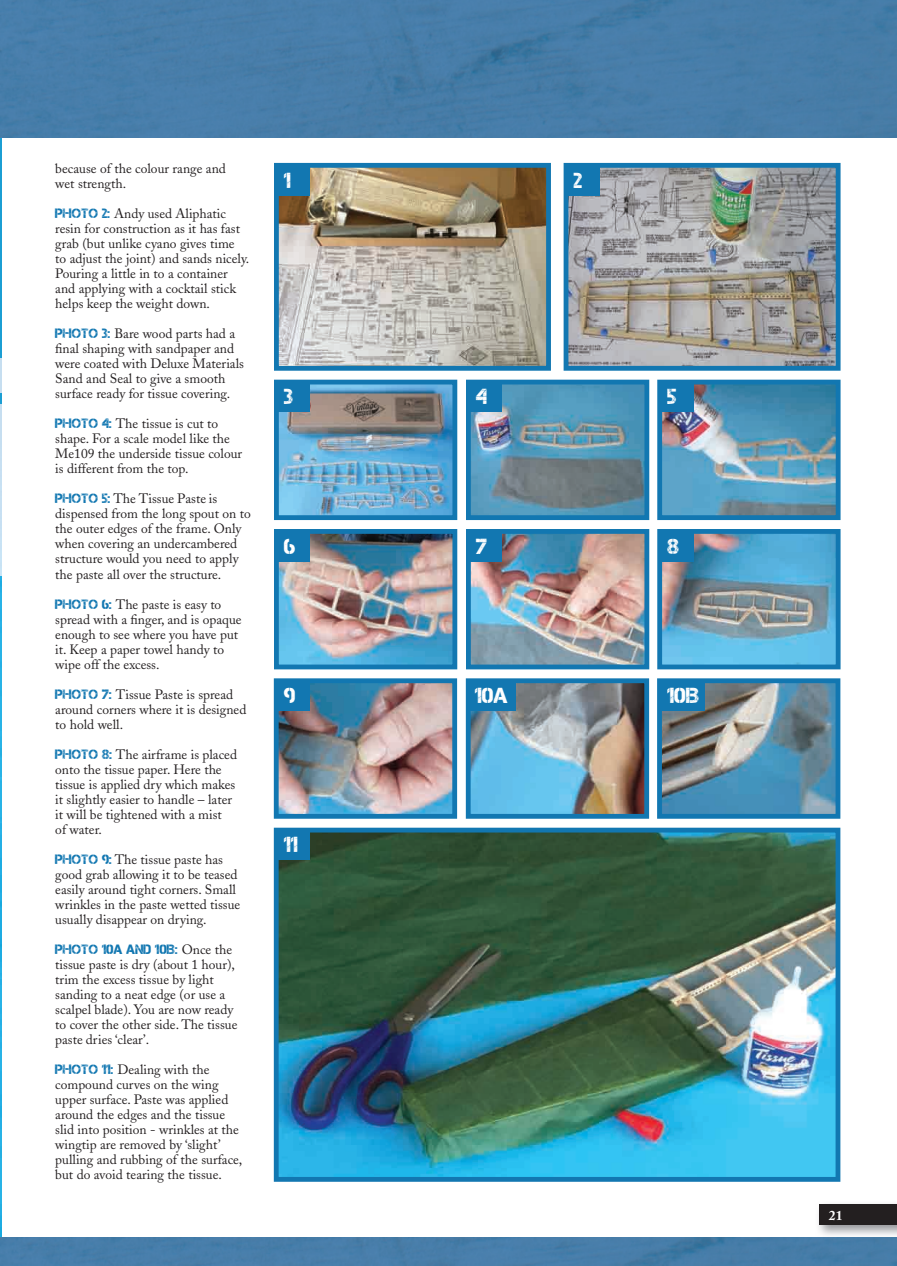
<style>
.page{position:relative;width:897px;height:1266px;background:#fff}
.page>*{position:absolute;margin:0;border:0;box-sizing:border-box;transform-origin:0 0}
.t1{font:21.75px "Captureit";color:#fff}
.t2{font:13.5px/15px "Adobe Caslon";color:#231f20}
.t3{font:13.5px "Captureit";color:#1277b1}
.t4{font:700 13.5px "Adobe Caslon Pro";color:#fff}
.s1{font-family:"Captureit";color:#1277b1}
.s2{font-family:"Adobe Caslon";color:#231f20}
</style>
<div class="page">
<hr style="left:0;top:88px;width:1px;height:779px;background:#1b9ed3">
<div style="left:0;top:0;width:897px;height:137px;background:#487da9"></div>
<img style="left:0;top:441px;width:1px;height:796px">
<svg style="left:1px;top:404px;width:1px;height:171px"></svg>
<hr style="left:0;top:404px;width:1px;height:37px;background:#c6def0">
<hr style="left:0;top:358px;width:1px;height:35px;background:#c6def0">
<img style="left:818px;top:1203px;width:79px;height:32px">
<div style="left:819px;top:1204px;width:78px;height:20px;background:#231f20"></div>
<div style="left:0;top:1237px;width:897px;height:28px;background:#477da9"></div>
<img style="left:280px;top:169px;width:265px;height:196px">
<div style="left:274px;top:163px;width:277px;height:208px;border:5px solid #1277b1"></div>
<div style="left:278px;top:166px;width:32px;height:29px;background:#1277b1"></div>
<img style="left:569px;top:169px;width:265px;height:196px">
<div style="left:563px;top:163px;width:277px;height:208px;border:5px solid #1277b1"></div>
<div style="left:567px;top:166px;width:32px;height:29px;background:#1277b1"></div>
<img style="left:280px;top:385px;width:171px;height:129px">
<div style="left:274px;top:379px;width:183px;height:141px;border:5px solid #1277b1"></div>
<div style="left:278px;top:383px;width:32px;height:29px;background:#1277b1"></div>
<img style="left:472px;top:385px;width:171px;height:129px">
<div style="left:466px;top:379px;width:183px;height:141px;border:5px solid #1277b1"></div>
<div style="left:469px;top:383px;width:33px;height:29px;background:#1277b1"></div>
<img style="left:663px;top:385px;width:171px;height:129px">
<div style="left:657px;top:379px;width:183px;height:141px;border:5px solid #1277b1"></div>
<div style="left:661px;top:383px;width:32px;height:29px;background:#1277b1"></div>
<img style="left:280px;top:535px;width:171px;height:128px">
<div style="left:274px;top:529px;width:183px;height:140px;border:5px solid #1277b1"></div>
<div style="left:278px;top:532px;width:32px;height:29px;background:#1277b1"></div>
<img style="left:472px;top:535px;width:171px;height:128px">
<div style="left:466px;top:529px;width:183px;height:140px;border:5px solid #1277b1"></div>
<div style="left:469px;top:532px;width:33px;height:29px;background:#1277b1"></div>
<img style="left:663px;top:535px;width:171px;height:128px">
<div style="left:657px;top:529px;width:183px;height:140px;border:5px solid #1277b1"></div>
<div style="left:661px;top:532px;width:32px;height:29px;background:#1277b1"></div>
<img style="left:280px;top:684px;width:171px;height:128px">
<div style="left:274px;top:678px;width:183px;height:140px;border:5px solid #1277b1"></div>
<div style="left:277px;top:681px;width:33px;height:29px;background:#1277b1"></div>
<img style="left:472px;top:684px;width:171px;height:128px">
<div style="left:466px;top:678px;width:183px;height:140px;border:5px solid #1277b1"></div>
<div style="left:469px;top:681px;width:47px;height:29px;background:#1277b1"></div>
<img style="left:663px;top:684px;width:171px;height:128px">
<div style="left:657px;top:678px;width:183px;height:140px;border:5px solid #1277b1"></div>
<div style="left:660px;top:681px;width:44px;height:29px;background:#1277b1"></div>
<img style="left:280px;top:833px;width:554px;height:342px">
<div style="left:274px;top:827px;width:566px;height:354px;border:5px solid #1277b1"></div>
<div style="left:277px;top:830px;width:33px;height:30px;background:#1277b1"></div>
<svg style="left:893px;top:1263px;width:4px;height:3px"></svg>
<p class="t2" style="left:55px;top:161px;width:172px">because of the colour range and wet strength.</p>
<p class="t2" style="left:55px;top:206px;width:196px"><span class="s1">PHOTO 2:</span> Andy used Aliphatic resin for construction as it has fast grab (but unlike cyano gives time<br>to adjust the joint) and sands nicely.<br>Pouring a little in to a container and applying with a cocktail stick helps keep the weight down.</p>
<p class="t2" style="left:55px;top:326px;width:190px"><span class="s1">PHOTO 3:</span> Bare wood parts had a final shaping with sandpaper and were coated with Deluxe Materials<br>Sand and Seal to give a smooth surface ready for tissue covering.</p>
<p class="t2" style="left:55px;top:416px;width:188px"><span class="s1">PHOTO 4:</span> The tissue is cut to shape. For a scale model like the<br>Me109 the underside tissue colour is different from the top.</p>
<p class="t2" style="left:55px;top:491px;width:197px"><span class="s1">PHOTO 5:</span> The Tissue Paste is dispensed from the long spout on to the outer edges of the frame. Only when covering an undercambered structure would you need to apply the paste all over the structure.</p>
<p class="t2" style="left:55px;top:596px;width:188px"><span class="s1">PHOTO 6:</span> The paste is easy to spread with a finger, and is opaque enough to see where you have put it. Keep a paper towel handy to wipe off the excess.</p>
<p class="t2" style="left:55px;top:686px;width:193px"><span class="s1">PHOTO 7:</span> Tissue Paste is spread around corners where it is designed to hold well.</p>
<p class="t2" style="left:55px;top:746px;width:183px"><span class="s1">PHOTO 8:</span> The airframe is placed onto the tissue paper. Here the tissue is applied dry which makes it slightly easier to handle – later it will be tightened with a mist<br>of water.</p>
<p class="t2" style="left:55px;top:851px;width:186px"><span class="s1">PHOTO 9:</span> The tissue paste has good grab allowing it to be teased easily around tight corners. Small wrinkles in the paste wetted tissue usually disappear on drying.</p>
<p class="t3" style="left:55px;top:941px;width:178px">PHOTO 10A AND 10B: <span class="s2">Once the</span></p>
<p class="t2" style="left:55px;top:956px;width:184px">tissue paste is dry (about 1 hour), trim the excess tissue by light sanding to a neat edge (or use a scalpel blade). You are now ready to cover the other side. The tissue paste dries ‘clear’.</p>
<p class="t2" style="left:55px;top:1061px;width:188px"><span class="s1">PHOTO 11:</span> Dealing with the compound curves on the wing upper surface. Paste was applied around the edges and the tissue slid into position - wrinkles at the wingtip are removed by ‘slight’ pulling and rubbing of the surface, but do avoid tearing the tissue.</p>
<h1 class="t1" style="left:284px;top:168px;width:9px">1</h1>
<h1 class="t1" style="left:574px;top:168px;width:10px">2</h1>
<h1 class="t1" style="left:284px;top:384px;width:11px">3</h1>
<h1 class="t1" style="left:476px;top:384px;width:13px">4</h1>
<h1 class="t1" style="left:667px;top:384px;width:11px">5</h1>
<h1 class="t1" style="left:284px;top:534px;width:13px">6</h1>
<h1 class="t1" style="left:476px;top:534px;width:13px">7</h1>
<h1 class="t1" style="left:667px;top:534px;width:13px">8</h1>
<h1 class="t1" style="left:284px;top:683px;width:13px">9</h1>
<h1 class="t1" style="left:475px;top:683px;width:34px">10A</h1>
<h1 class="t1" style="left:667px;top:683px;width:33px">10B</h1>
<h1 class="t1" style="left:284px;top:832px;width:16px">11</h1>
<p class="t4" style="left:829px;top:1206px;width:15px">21</p>
</div>
